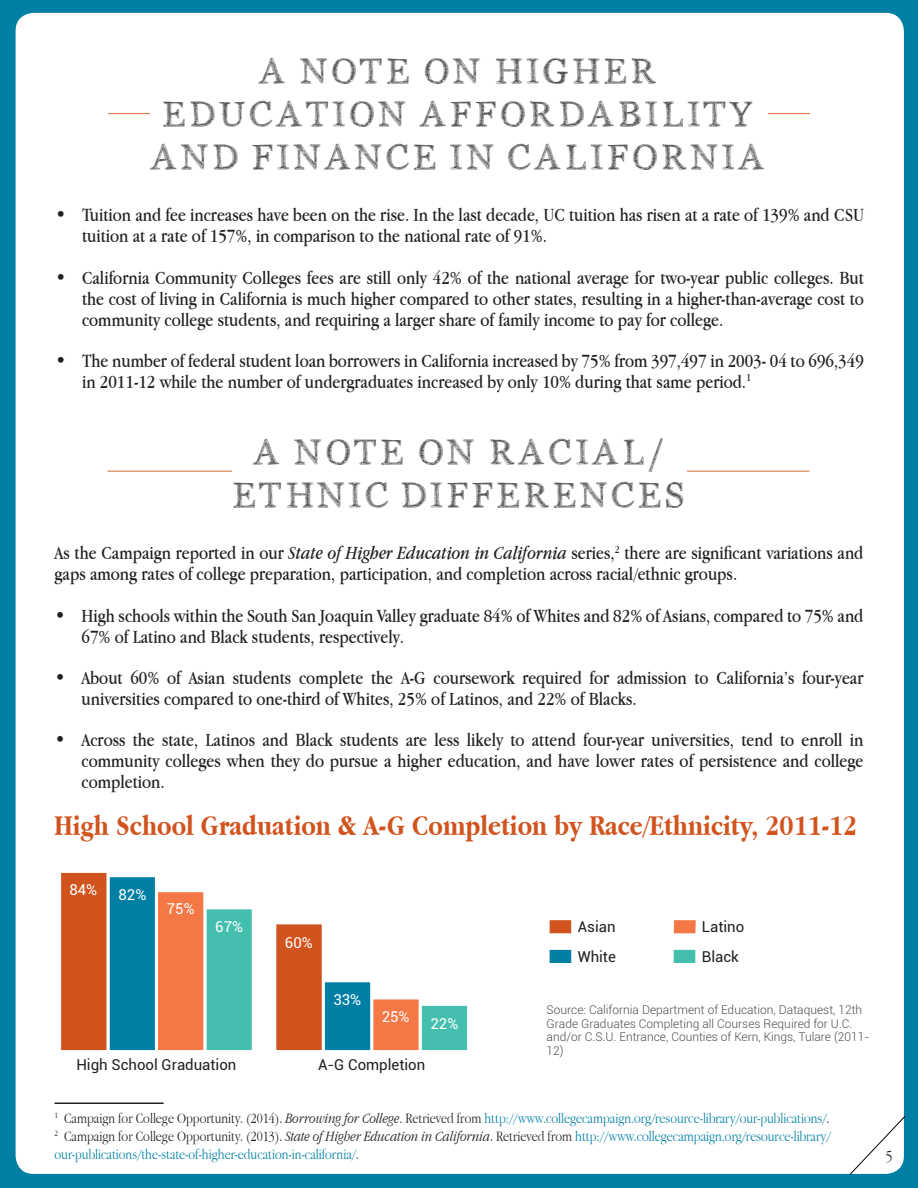
<style>
.page{position:relative;width:918px;height:1188px;background:#007fa5}
.page>*{position:absolute;margin:0;border:0;box-sizing:border-box;transform-origin:0 0}
.t1{font:36px/43.2px "PW Serif Scratch";color:#4b4c4d;text-align:center}
.t2{font:700 30px "Apple Garamond";color:#d1541f}
.t3{font:19.5px/21px "Apple Garamond";color:#231f20}
.t4{font:300 16.5px "Apple Garamond";color:#231f20}
.t5{font:300 15px/18px "Apple Garamond";color:#007fa5}
.t6{font:15px "Roboto";color:#231f20}
.t7{font:15px "Roboto";color:#fff}
.t8{font:300 12px/13.5px "Roboto";color:#4b4c4d}
.s1{font-style:italic}
.s2{color:#231f20}
.s3{font-style:italic;color:#231f20}
</style>
<div class="page">
<div style="left:16px;top:13px;width:888px;height:1161px;background:#fff;border-radius:18px"></div>
<hr style="left:108px;top:113px;width:702px;height:1px;background:#d66b37">
<div style="left:150px;top:54px;width:618px;height:115px;background:#fff"></div>
<hr style="left:107px;top:471px;width:702px;height:1px;background:#d66b37">
<div style="left:232px;top:435px;width:455px;height:72px;background:#fff"></div>
<hr style="left:55px;top:1102px;width:109px;height:2px;background:#231f20">
<svg style="left:849px;top:1115px;width:57px;height:60px"></svg>
<div style="left:205px;top:908px;width:48px;height:144px;background:#44bfae"></div>
<div style="left:203px;top:906px;width:52px;height:147px;border:3px solid #fff"></div>
<div style="left:420px;top:1004px;width:49px;height:48px;background:#44bfae"></div>
<div style="left:419px;top:1003px;width:51px;height:50px;border:3px solid #fff"></div>
<div style="left:156px;top:891px;width:49px;height:161px;background:#f37845"></div>
<div style="left:155px;top:889px;width:51px;height:164px;border:3px solid #fff"></div>
<div style="left:372px;top:998px;width:48px;height:54px;background:#f37845"></div>
<div style="left:370px;top:996px;width:52px;height:57px;border:3px solid #fff"></div>
<div style="left:108px;top:876px;width:48px;height:176px;background:#007fa5"></div>
<div style="left:107px;top:874px;width:51px;height:179px;border:3px solid #fff"></div>
<div style="left:323px;top:981px;width:49px;height:71px;background:#007fa5"></div>
<div style="left:322px;top:979px;width:51px;height:74px;border:3px solid #fff"></div>
<div style="left:60px;top:871px;width:48px;height:181px;background:#d1541f"></div>
<div style="left:58px;top:870px;width:52px;height:183px;border:3px solid #fff"></div>
<div style="left:275px;top:923px;width:48px;height:129px;background:#d1541f"></div>
<div style="left:273px;top:921px;width:52px;height:132px;border:3px solid #fff"></div>
<div style="left:547px;top:917px;width:27px;height:19px;background:#d15421;border:3px solid #fff"></div>
<div style="left:547px;top:947px;width:27px;height:19px;background:#007fa5;border:3px solid #fff"></div>
<svg style="left:673px;top:920px;width:23px;height:14px"></svg>
<div style="left:671px;top:947px;width:27px;height:19px;background:#44bfae;border:3px solid #fff"></div>
<p class="t1" style="left:150px;top:51px;width:619px">A NOTE ON HIGHER<br>EDUCATION AFFORDABILITY<br>AND FINANCE IN CALIFORNIA</p>
<p class="t3" style="left:82px;top:204px;width:784px;text-indent:-27px">• Tuition and fee increases have been on the rise. In the last decade, UC tuition has risen at a rate of 139% and CSU tuition at a rate of 157%, in comparison to the national rate of 91%.</p>
<p class="t3" style="left:82px;top:266px;width:783px;text-align:justify;text-indent:-27px">• California Community Colleges fees are still only 42% of the national average for two-year public colleges. But the cost of living in California is much higher compared to other states, resulting in a higher-than-average cost to community college students, and requiring a larger share of family income to pay for college.</p>
<p class="t3" style="left:82px;top:350px;width:783px;text-indent:-27px">• The number of federal student loan borrowers in California increased by 75% from 397,497 in 2003- 04 to 696,349 in 2011-12 while the number of undergraduates increased by only 10% during that same period.<sup>1</sup></p>
<p class="t1" style="left:253px;top:431px;width:415px">A NOTE ON RACIAL/</p>
<p class="t1" style="left:232px;top:475px;width:456px">ETHNIC DIFFERENCES</p>
<p class="t3" style="left:55px;top:542px;width:810px">As the Campaign reported in our <span class="s1">State of Higher Education in California</span> series,<sup>2</sup> there are significant variations and gaps among rates of college preparation, participation, and completion across racial/ethnic groups.</p>
<p class="t3" style="left:82px;top:605px;width:783px;text-indent:-27px">• High schools within the South San Joaquin Valley graduate 84% of Whites and 82% of Asians, compared to 75% and<br>67% of Latino and Black students, respectively.</p>
<p class="t3" style="left:82px;top:667px;width:783px;text-indent:-27px">• About 60% of Asian students complete the A-G coursework required for admission to California’s four-year universities compared to one-third of Whites, 25% of Latinos, and 22% of Blacks.</p>
<p class="t3" style="left:82px;top:729px;width:783px;text-align:justify;text-indent:-27px">• Across the state, Latinos and Black students are less likely to attend four-year universities, tend to enroll in community colleges when they do pursue a higher education, and have lower rates of persistence and college completion.</p>
<p class="t2" style="left:54px;top:809px;width:805px">High School Graduation &amp; A-G Completion by Race/Ethnicity, 2011-12</p>
<p class="t7" style="left:69px;top:879px;width:29px">84%</p>
<p class="t7" style="left:118px;top:884px;width:29px">82%</p>
<p class="t7" style="left:167px;top:898px;width:29px">75%</p>
<p class="t7" style="left:215px;top:916px;width:29px">67%</p>
<p class="t7" style="left:285px;top:932px;width:29px">60%</p>
<p class="t7" style="left:333px;top:989px;width:29px">33%</p>
<p class="t7" style="left:382px;top:1006px;width:29px">25%</p>
<p class="t7" style="left:430px;top:1013px;width:29px">22%</p>
<p class="t6" style="left:76px;top:1054px;width:162px">High School Graduation</p>
<p class="t6" style="left:318px;top:1054px;width:109px">A-G Completion</p>
<p class="t6" style="left:578px;top:917px;width:39px">Asian</p>
<p class="t6" style="left:578px;top:946px;width:40px">White</p>
<p class="t6" style="left:702px;top:917px;width:44px">Latino</p>
<p class="t6" style="left:702px;top:946px;width:39px">Black</p>
<p class="t8" style="left:547px;top:1003px;width:324px">Source: California Department of Education, Dataquest, 12th Grade Graduates Completing all Courses Required for U.C. and/or C.S.U. Entrance, Counties of Kern, Kings, Tulare (2011- 12)</p>
<p class="t5" style="left:55px;top:1109px;width:777px"><sup>1</sup> <span class="s2">Campaign for College Opportunity. (2014).</span> <span class="s3">Borrowing for College</span><span class="s2">. Retrieved from</span> http://www.collegecampaign.org/resource-library/our-publications/<span class="s2">.</span></p>
<p class="t5" style="left:55px;top:1127px;width:777px"><sup>2</sup> <span class="s2">Campaign for College Opportunity. (2013).</span> <span class="s3">State of Higher Education in California</span><span class="s2">. Retrieved from</span> http://www.collegecampaign.org/resource-library/ our-publications/the-state-of-higher-education-in-california/<span class="s2">.</span></p>
<p class="t4" style="left:886px;top:1146px;width:8px">5</p>
</div>
